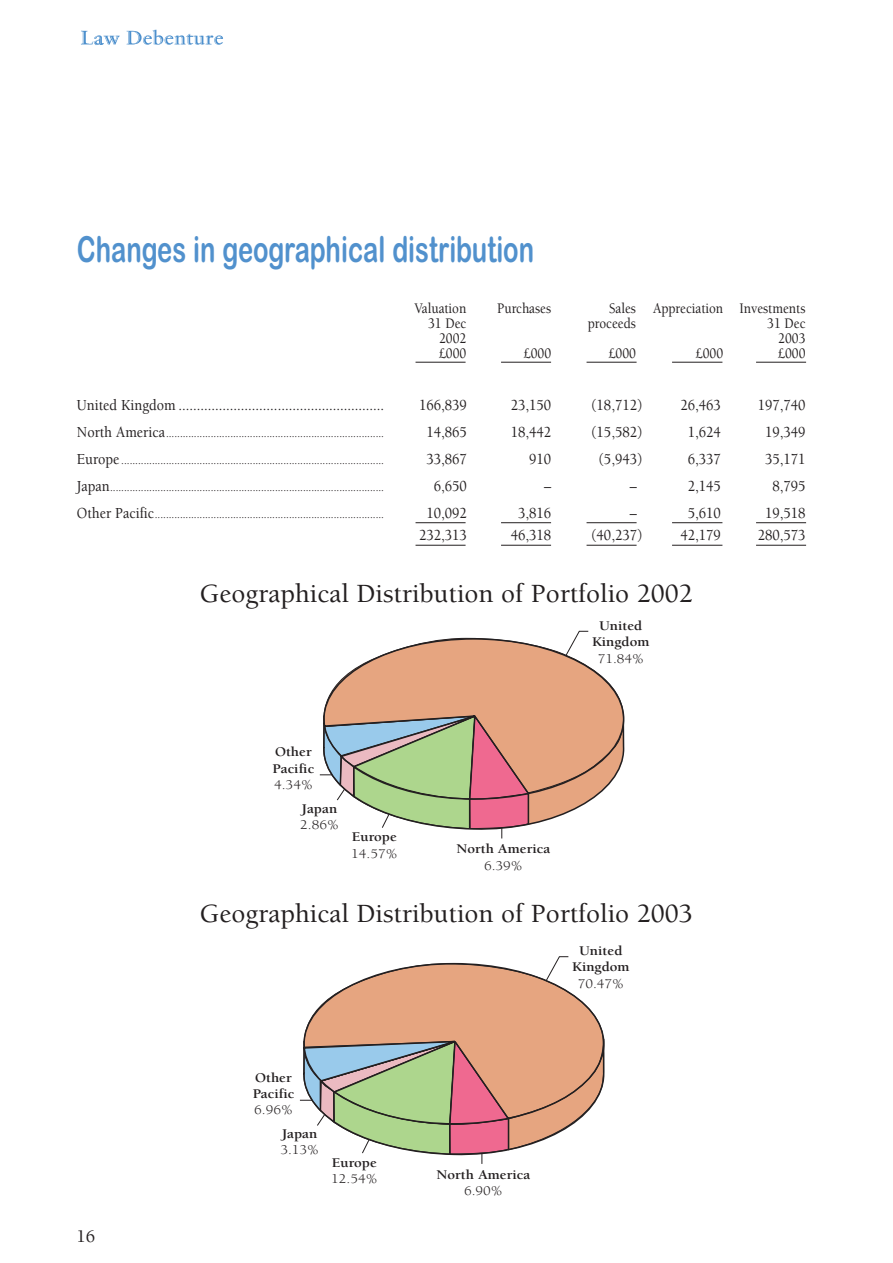
<style>
.page{position:relative;width:893px;height:1263px;background:#fff}
.page>*{position:absolute;margin:0;border:0;box-sizing:border-box;transform-origin:0 0}
.t1{font:36px "Arial Rounded MT Bold";color:#5191cd;scale:.71 1}
.t2{font:500 27px "Berkeley";color:#231f20}
.t3{font:500 18px "Berkeley";color:#231f20}
.t4{font:500 15.75px "Berkeley";color:#231f20;scale:.9 1}
.t5{font:500 15px "Berkeley";color:#231f20;scale:.88 1}
.t6{font:700 13.65px/16.5px "Berkeley";color:#231f20;text-align:center;scale:1.08 1}
.t7{font:13.65px "Berkeley";color:#231f20;scale:1.08 1}
.t8{font:500 12px "Berkeley";color:#231f20;scale:.9 1}
.s1{font-size:15.75px}
</style>
<div class="page">
<svg style="left:127px;top:30px;width:96px;height:15px"></svg>
<svg style="left:81px;top:31px;width:39px;height:14px"></svg>
<hr style="left:416px;top:362px;width:50px;height:1px;background:#231f20">
<hr style="left:587px;top:362px;width:50px;height:1px;background:#231f20">
<hr style="left:672px;top:362px;width:50px;height:1px;background:#231f20">
<hr style="left:756px;top:362px;width:50px;height:1px;background:#231f20">
<hr style="left:501px;top:362px;width:50px;height:1px;background:#231f20">
<hr style="left:416px;top:522px;width:50px;height:1px;background:#231f20">
<hr style="left:587px;top:522px;width:50px;height:1px;background:#231f20">
<hr style="left:672px;top:522px;width:50px;height:1px;background:#231f20">
<hr style="left:756px;top:522px;width:50px;height:1px;background:#231f20">
<hr style="left:501px;top:522px;width:50px;height:1px;background:#231f20">
<hr style="left:416px;top:545px;width:50px;height:1px;background:#231f20">
<hr style="left:587px;top:545px;width:50px;height:1px;background:#231f20">
<hr style="left:672px;top:545px;width:50px;height:1px;background:#231f20">
<hr style="left:756px;top:545px;width:50px;height:1px;background:#231f20">
<hr style="left:501px;top:545px;width:50px;height:1px;background:#231f20">
<svg style="left:327px;top:637px;width:293px;height:62px"></svg>
<svg style="left:565px;top:631px;width:24px;height:25px"></svg>
<svg style="left:319px;top:699px;width:306px;height:140px"></svg>
<svg style="left:556px;top:956px;width:13px;height:6px"></svg>
<svg style="left:300px;top:1099px;width:206px;height:65px"></svg>
<svg style="left:302px;top:962px;width:303px;height:189px"></svg>
<h1 class="t1" style="left:77px;top:236px;width:646px">Changes in geographical distribution</h1>
<p class="t5" style="left:415px;top:302px;width:60px">Valuation</p>
<p class="t5" style="left:497px;top:302px;width:63px">Purchases</p>
<p class="t5" style="left:609px;top:302px;width:224px">Sales Appreciation Investments</p>
<p class="t5" style="left:428px;top:317px;width:45px">31 Dec</p>
<p class="t5" style="left:588px;top:317px;width:56px">proceeds</p>
<p class="t5" style="left:767px;top:317px;width:45px">31 Dec</p>
<p class="t5" style="left:439px;top:332px;width:32px">2002</p>
<p class="t5" style="left:778px;top:332px;width:32px">2003</p>
<p class="t5" style="left:439px;top:347px;width:32px">£000</p>
<p class="t5" style="left:524px;top:347px;width:32px">£000</p>
<p class="t5" style="left:609px;top:347px;width:32px">£000</p>
<p class="t5" style="left:696px;top:347px;width:32px">£000</p>
<p class="t5" style="left:778px;top:347px;width:32px">£000</p>
<h3 class="t4" style="left:77px;top:399px;width:343px">United Kingdom ........................................................</h3>
<h3 class="t4" style="left:419px;top:399px;width:55px">166,839</h3>
<h3 class="t4" style="left:511px;top:399px;width:46px">23,150</h3>
<h3 class="t4" style="left:591px;top:399px;width:59px">(18,712)</h3>
<h3 class="t4" style="left:680px;top:399px;width:46px">26,463</h3>
<h3 class="t4" style="left:758px;top:399px;width:55px">197,740</h3>
<p class="t8" style="left:77px;top:428px;width:343px"><span class="s1">North America</span>..............................................................................</p>
<h3 class="t4" style="left:427px;top:426px;width:46px">14,865</h3>
<h3 class="t4" style="left:511px;top:426px;width:46px">18,442</h3>
<h3 class="t4" style="left:591px;top:426px;width:59px">(15,582)</h3>
<h3 class="t4" style="left:688px;top:426px;width:38px">1,624</h3>
<h3 class="t4" style="left:765px;top:426px;width:46px">19,349</h3>
<p class="t8" style="left:77px;top:455px;width:343px"><span class="s1">Europe</span> ..............................................................................................</p>
<h3 class="t4" style="left:427px;top:453px;width:46px">33,867</h3>
<h3 class="t4" style="left:529px;top:453px;width:26px">910</h3>
<h3 class="t4" style="left:598px;top:453px;width:51px">(5,943)</h3>
<h3 class="t4" style="left:688px;top:453px;width:38px">6,337</h3>
<h3 class="t4" style="left:765px;top:453px;width:46px">35,171</h3>
<p class="t8" style="left:77px;top:482px;width:343px"><span class="s1">Japan</span>..................................................................................................</p>
<h3 class="t4" style="left:434px;top:480px;width:38px">6,650</h3>
<h3 class="t4" style="left:544px;top:480px;width:9px">–</h3>
<h3 class="t4" style="left:630px;top:480px;width:9px">–</h3>
<h3 class="t4" style="left:688px;top:480px;width:38px">2,145</h3>
<h3 class="t4" style="left:772px;top:480px;width:38px">8,795</h3>
<p class="t8" style="left:77px;top:509px;width:343px"><span class="s1">Other Pacific</span>..................................................................................</p>
<h3 class="t4" style="left:427px;top:507px;width:46px">10,092</h3>
<h3 class="t4" style="left:518px;top:507px;width:38px">3,816</h3>
<h3 class="t4" style="left:630px;top:507px;width:9px">–</h3>
<h3 class="t4" style="left:688px;top:507px;width:38px">5,610</h3>
<h3 class="t4" style="left:765px;top:507px;width:46px">19,518</h3>
<h3 class="t4" style="left:419px;top:529px;width:55px">232,313</h3>
<h3 class="t4" style="left:511px;top:529px;width:46px">46,318</h3>
<h3 class="t4" style="left:591px;top:529px;width:59px">(40,237)</h3>
<h3 class="t4" style="left:680px;top:529px;width:46px">42,179</h3>
<h3 class="t4" style="left:758px;top:529px;width:55px">280,573</h3>
<h2 class="t2" style="left:200px;top:582px;width:494px">Geographical Distribution of Portfolio 2002</h2>
<p class="t6" style="left:273px;top:745px;width:40px;text-align:left">Other<br>Pacific</p>
<p class="t7" style="left:274px;top:779px;width:37px">4.34%</p>
<p class="t6" style="left:302px;top:801px;width:34px">Japan</p>
<p class="t7" style="left:300px;top:819px;width:37px">2.86%</p>
<p class="t6" style="left:352px;top:830px;width:43px">Europe</p>
<p class="t7" style="left:351px;top:848px;width:44px">14.57%</p>
<p class="t6" style="left:592px;top:618px;width:55px">United<br>Kingdom</p>
<p class="t7" style="left:598px;top:653px;width:44px">71.84%</p>
<p class="t6" style="left:456px;top:842px;width:88px">North America</p>
<p class="t7" style="left:484px;top:860px;width:37px">6.39%</p>
<h2 class="t2" style="left:200px;top:902px;width:494px">Geographical Distribution of Portfolio 2003</h2>
<h3 class="t3" style="left:77px;top:1229px;width:20px">16</h3>
<p class="t6" style="left:253px;top:1070px;width:40px;text-align:left">Other<br>Pacific</p>
<p class="t7" style="left:254px;top:1105px;width:37px">6.96%</p>
<p class="t6" style="left:282px;top:1127px;width:34px">Japan</p>
<p class="t7" style="left:280px;top:1145px;width:37px">3.13%</p>
<p class="t6" style="left:332px;top:1155px;width:43px">Europe</p>
<p class="t7" style="left:331px;top:1173px;width:44px">12.54%</p>
<p class="t6" style="left:572px;top:944px;width:55px">United<br>Kingdom</p>
<p class="t7" style="left:578px;top:978px;width:44px">70.47%</p>
<p class="t6" style="left:437px;top:1167px;width:88px">North America</p>
<p class="t7" style="left:464px;top:1186px;width:37px">6.90%</p>
</div>
